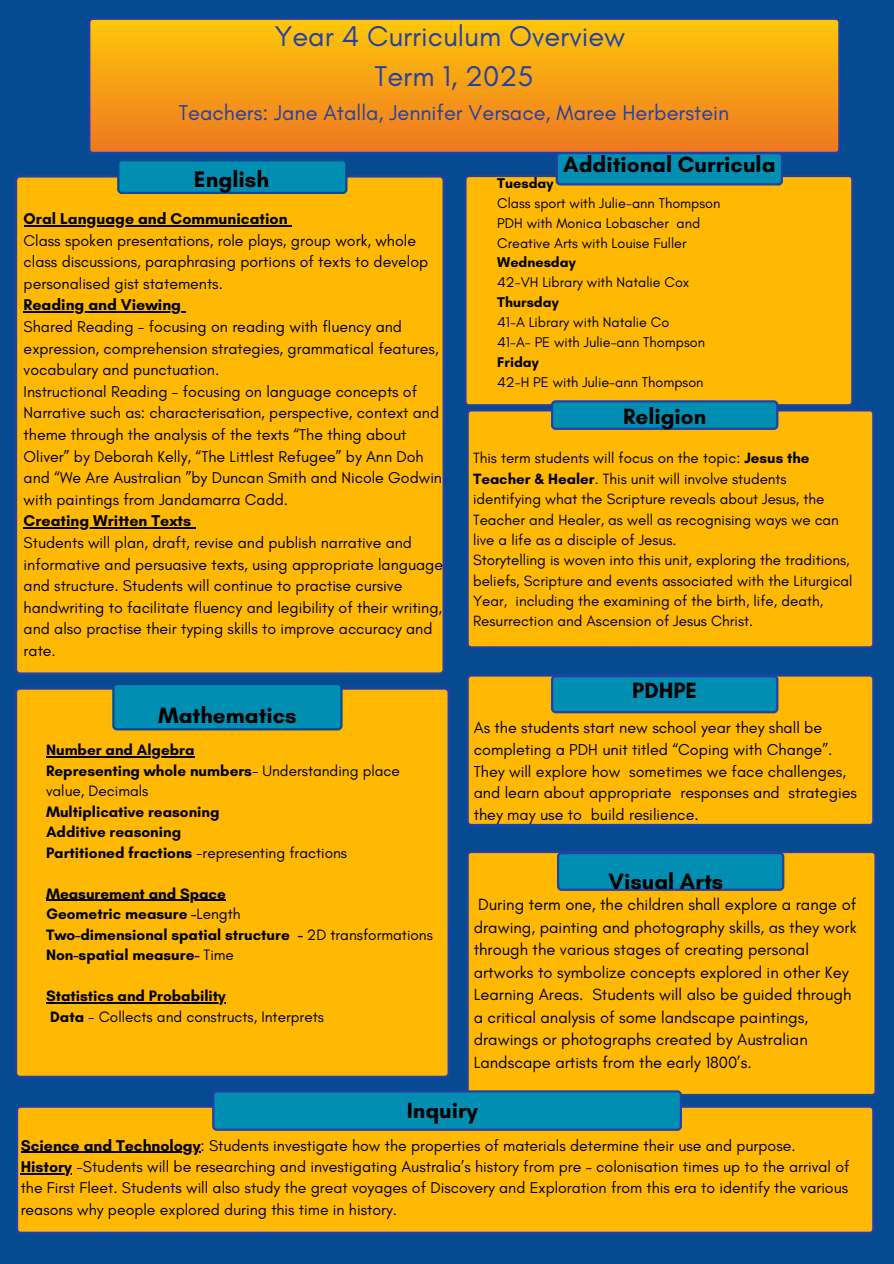
<style>
.page{position:relative;width:894px;height:1264px;background:#fff}
.page>*{position:absolute;margin:0;border:0;box-sizing:border-box;transform-origin:0 0}
.t1{font:29.1px/40.3px "Glacial Indifference";color:#2340a4;text-align:center}
.t2{font:700 22.8px "Glacial Indifference";color:#000}
.t3{font:700 22.5px "Glacial Indifference";color:#000}
.t4{font:21.75px "Glacial Indifference";color:#2340a4}
.t5{font:16.5px/22.5px "Glacial Indifference";color:#000}
.t6{font:16.2px/21.8px "Glacial Indifference";color:#000}
.t7{font:15.9px/21.6px "Glacial Indifference";color:#000}
.t8{font:700 15.3px/20.5px "Glacial Indifference";color:#000}
.t9{font:15.3px/20.5px "Glacial Indifference";color:#000}
.t10{font:15.15px/20.4px "Glacial Indifference";color:#000}
.t11{font:14.4px "Glacial Indifference";color:#000}
.t12{font:700 14.4px "Glacial Indifference";color:#000}
.s1{font-weight:700}
.s2{font-weight:400}
</style>
<div class="page">
<div style="left:0;top:0;width:893px;height:1263px;background:#064a91"></div>
<svg style="left:88px;top:18px;width:752px;height:136px;background:#ef9c1a"></svg>
<div style="left:14px;top:175px;width:431px;height:500px;background:#ffb902"></div>
<div style="left:464px;top:175px;width:389px;height:231px;background:#ffb902"></div>
<svg style="left:117px;top:161px;width:230px;height:33px;background:#0087ae"></svg>
<svg style="left:555px;top:152px;width:227px;height:33px;background:#0483af"></svg>
<div style="left:14px;top:687px;width:436px;height:391px;background:#ffb902"></div>
<svg style="left:112px;top:685px;width:230px;height:45px;background:#008aaf"></svg>
<div style="left:467px;top:409px;width:407px;height:239px;background:#ffb902"></div>
<svg style="left:551px;top:400px;width:227px;height:30px;background:#0981ad"></svg>
<div style="left:466px;top:674px;width:408px;height:152px;background:#ffb902"></div>
<svg style="left:551px;top:675px;width:227px;height:38px;background:#0484b0"></svg>
<div style="left:466px;top:851px;width:410px;height:244px;background:#ffb902"></div>
<svg style="left:556px;top:852px;width:228px;height:38px;background:#0585ae"></svg>
<div style="left:16px;top:1105px;width:858px;height:128px;background:#ffb902"></div>
<svg style="left:212px;top:1090px;width:469px;height:40px;background:#0486af"></svg>
<hr style="left:24px;top:225px;width:263px;height:1px;background:#000">
<hr style="left:24px;top:311px;width:157px;height:1px;background:#000">
<hr style="left:24px;top:527px;width:167px;height:1px;background:#000">
<hr style="left:21px;top:1151px;width:179px;height:1px;background:#000">
<hr style="left:21px;top:1173px;width:51px;height:1px;background:#000">
<hr style="left:46px;top:756px;width:148px;height:1px;background:#000">
<hr style="left:46px;top:899px;width:180px;height:1px;background:#000">
<hr style="left:46px;top:1002px;width:180px;height:1px;background:#000">
<h2 class="t1" style="left:275px;top:16px;width:352px">Year 4 Curriculum Overview<br>Term 1, 2025</h2>
<h2 class="t4" style="left:179px;top:99px;width:552px">Teachers: Jane Atalla, Jennifer Versace, Maree Herberstein</h2>
<h2 class="t3" style="left:563px;top:151px;width:214px">Additional Curricula</h2>
<h4 class="t12" style="left:497px;top:174px;width:58px">Tuesday</h4>
<p class="t11" style="left:497px;top:194px;width:225px">Class sport with Julie-ann Thompson</p>
<p class="t11" style="left:497px;top:214px;width:204px">PDH with Monica Lobascher and</p>
<p class="t11" style="left:497px;top:234px;width:191px">Creative Arts with Louise Fuller</p>
<p class="t12" style="left:497px;top:254px;width:80px">Wednesday</p>
<p class="t11" style="left:497px;top:274px;width:193px">42-VH Library with Natalie Cox</p>
<p class="t12" style="left:497px;top:294px;width:63px">Thursday</p>
<p class="t11" style="left:497px;top:313px;width:173px">41-A Library with Natalie Co</p>
<p class="t11" style="left:497px;top:333px;width:209px">41-A- PE with Julie-ann Thompson</p>
<p class="t12" style="left:497px;top:353px;width:43px">Friday</p>
<p class="t11" style="left:497px;top:373px;width:208px">42-H PE with Julie-ann Thompson</p>
<h3 class="t2" style="left:194px;top:165px;width:77px">English</h3>
<h2 class="t7" style="left:24px;top:207px;width:406px"><span class="s1">Oral Language and Communication<br></span>Class spoken presentations, role plays, group work, whole class discussions, paraphrasing portions of texts to develop personalised gist statements.</h2>
<h4 class="t7" style="left:24px;top:294px;width:420px"><span class="s1">Reading and Viewing<br></span>Shared Reading - focusing on reading with fluency and expression, comprehension strategies, grammatical features, vocabulary and punctuation.<br>Instructional Reading - focusing on language concepts of Narrative such as: characterisation, perspective, context and theme through the analysis of the texts “The thing about Oliver” by Deborah Kelly, “The Littlest Refugee” by Ann Doh and “We Are Australian ”by Duncan Smith and Nicole Godwin with paintings from Jandamarra Cadd.</h4>
<h4 class="t7" style="left:24px;top:510px;width:421px"><span class="s1">Creating Written Texts<br></span>Students will plan, draft, revise and publish narrative and informative and persuasive texts, using appropriate language and structure. Students will continue to practise cursive handwriting to facilitate fluency and legibility of their writing, and also practise their typing skills to improve accuracy and rate.</h4>
<h2 class="t3" style="left:623px;top:402px;width:85px">Religion</h2>
<p class="t10" style="left:473px;top:448px;width:381px">This term students will focus on the topic: <span class="s1">Jesus the Teacher &amp; Healer</span>. This unit will involve students identifying what the Scripture reveals about Jesus, the Teacher and Healer, as well as recognising ways we can live a life as a disciple of Jesus.<br>Storytelling is woven into this unit, exploring the traditions, beliefs, Scripture and events associated with the Liturgical Year, including the examining of the birth, life, death, Resurrection and Ascension of Jesus Christ.</p>
<p class="t3" style="left:158px;top:701px;width:140px">Mathematics</p>
<h2 class="t8" style="left:46px;top:739px;width:355px">Number and Algebra<br>Representing whole numbers<span class="s2">- Understanding place value, Decimals<br></span>Multiplicative reasoning<br>Additive reasoning<br>Partitioned fractions <span class="s2">-representing fractions</span></h2>
<h4 class="t8" style="left:46px;top:883px;width:388px">Measurement and Space<br>Geometric measure -<span class="s2">Length<br></span>Two-dimensional spatial structure - <span class="s2">2D transformations </span>Non-spatial measure- <span class="s2">Time</span></h4>
<p class="t9" style="left:46px;top:985px;width:279px"><span class="s1">Statistics and Probability<br>Data</span> - Collects and constructs, Interprets</p>
<h4 class="t3" style="left:632px;top:676px;width:66px">PDHPE</h4>
<p class="t6" style="left:473px;top:716px;width:384px">As the students start new school year they shall be completing a PDH unit titled “Coping with Change”.<br>They will explore how sometimes we face challenges, and learn about appropriate responses and strategies they may use to build resilience.</p>
<h1 class="t3" style="left:608px;top:867px;width:116px">Visual Arts</h1>
<h4 class="t5" style="left:473px;top:893px;width:384px">During term one, the children shall explore a range of drawing, painting and photography skills, as they work through the various stages of creating personal artworks to symbolize concepts explored in other Key Learning Areas. Students will also be guided through a critical analysis of some landscape paintings, drawings or photographs created by Australian Landscape artists from the early 1800’s.</h4>
<h4 class="t3" style="left:407px;top:1096px;width:72px">Inquiry</h4>
<h4 class="t7" style="left:21px;top:1134px;width:776px"><span class="s1">Science and Technology</span>: Students investigate how the properties of materials determine their use and purpose.</h4>
<h2 class="t7" style="left:21px;top:1155px;width:830px;text-align:justify"><span class="s1">History</span> -Students will be researching and investigating Australia’s history from pre – colonisation times up to the arrival of the First Fleet. Students will also study the great voyages of Discovery and Exploration from this era to identify the various reasons why people explored during this time in history.</h2>
</div>
